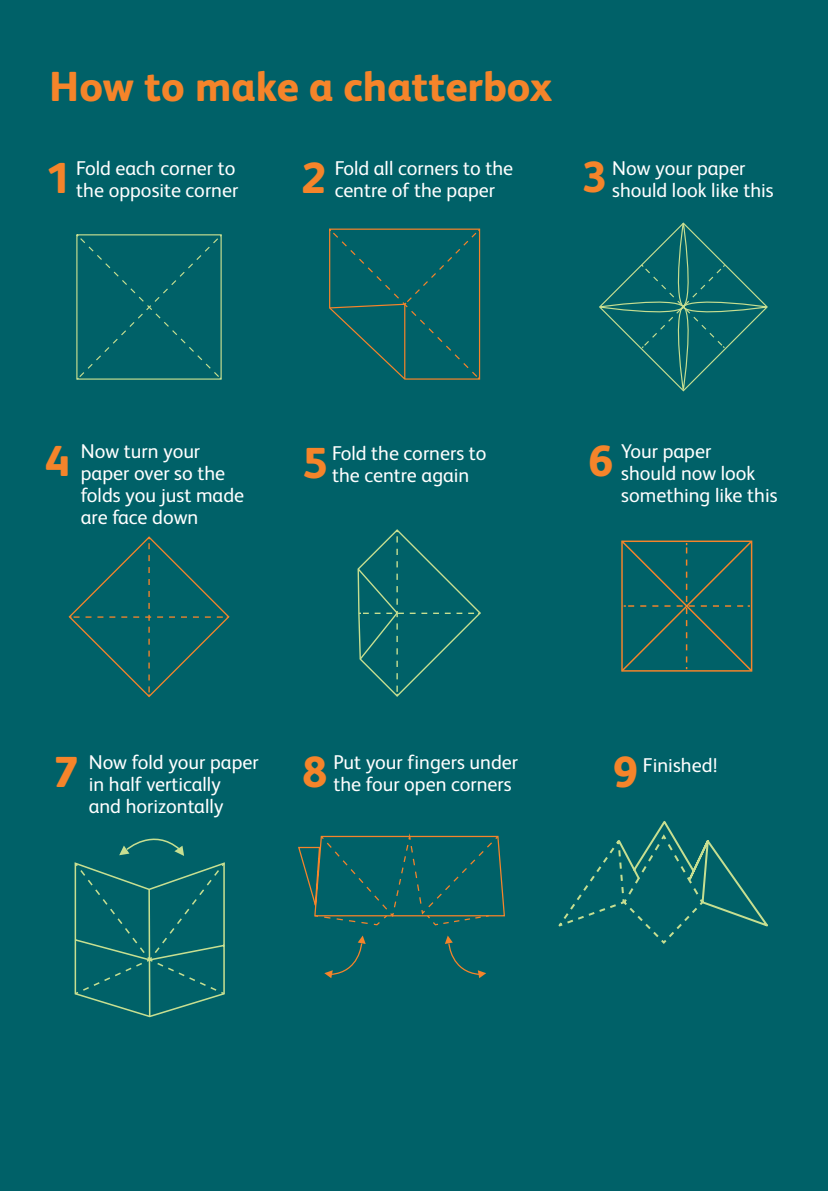
<style>
.page{position:relative;width:828px;height:1191px;background:#006168}
.page>*{position:absolute;margin:0;border:0;box-sizing:border-box;transform-origin:0 0}
.t1{font:800 43.4px "FS Albert";color:#f5842a}
.t2{font:800 42px "FS Albert";color:#f5842a}
.t3{font:20px/22px "FS Albert";color:#fff}
</style>
<div class="page">
<hr style="left:827px;top:0;width:1px;height:1191px;background:#a3d9e6">
<svg style="left:76px;top:234px;width:146px;height:146px"></svg>
<svg style="left:329px;top:228px;width:152px;height:152px"></svg>
<svg style="left:599px;top:222px;width:169px;height:170px"></svg>
<svg style="left:68px;top:536px;width:162px;height:162px"></svg>
<svg style="left:357px;top:529px;width:124px;height:168px"></svg>
<svg style="left:621px;top:540px;width:132px;height:132px"></svg>
<svg style="left:74px;top:838px;width:151px;height:180px"></svg>
<svg style="left:298px;top:833px;width:207px;height:93px"></svg>
<svg style="left:324px;top:935px;width:42px;height:43px"></svg>
<svg style="left:445px;top:935px;width:41px;height:43px"></svg>
<svg style="left:558px;top:821px;width:210px;height:123px"></svg>
<p class="t2" style="left:49px;top:62px;width:504px">How to make a chatterbox</p>
<p class="t1" style="left:46px;top:152px;width:26px">1</p>
<p class="t3" style="left:76px;top:157px;width:163px">Fold each corner to the opposite corner</p>
<p class="t3" style="left:335px;top:157px;width:180px">Fold all corners to the centre of the paper</p>
<p class="t1" style="left:301px;top:152px;width:26px">2</p>
<p class="t1" style="left:582px;top:151px;width:26px">3</p>
<p class="t3" style="left:612px;top:157px;width:163px">Now your paper should look like this</p>
<p class="t1" style="left:46px;top:436px;width:26px">4</p>
<p class="t3" style="left:81px;top:440px;width:165px">Now turn your paper over so the folds you just made are face down</p>
<p class="t3" style="left:332px;top:441px;width:156px">Fold the corners to the centre again</p>
<p class="t1" style="left:302px;top:437px;width:26px">5</p>
<p class="t1" style="left:588px;top:436px;width:26px">6</p>
<p class="t3" style="left:621px;top:440px;width:158px">Your paper<br>should now look something like this</p>
<p class="t3" style="left:89px;top:751px;width:171px">Now fold your paper in half vertically<br>and horizontally</p>
<p class="t3" style="left:333px;top:751px;width:186px">Put your fingers under the four open corners</p>
<p class="t1" style="left:54px;top:747px;width:26px">7</p>
<p class="t1" style="left:302px;top:747px;width:26px">8</p>
<p class="t1" style="left:613px;top:747px;width:26px">9</p>
<p class="t3" style="left:643px;top:754px;width:76px">Finished!</p>
</div>
